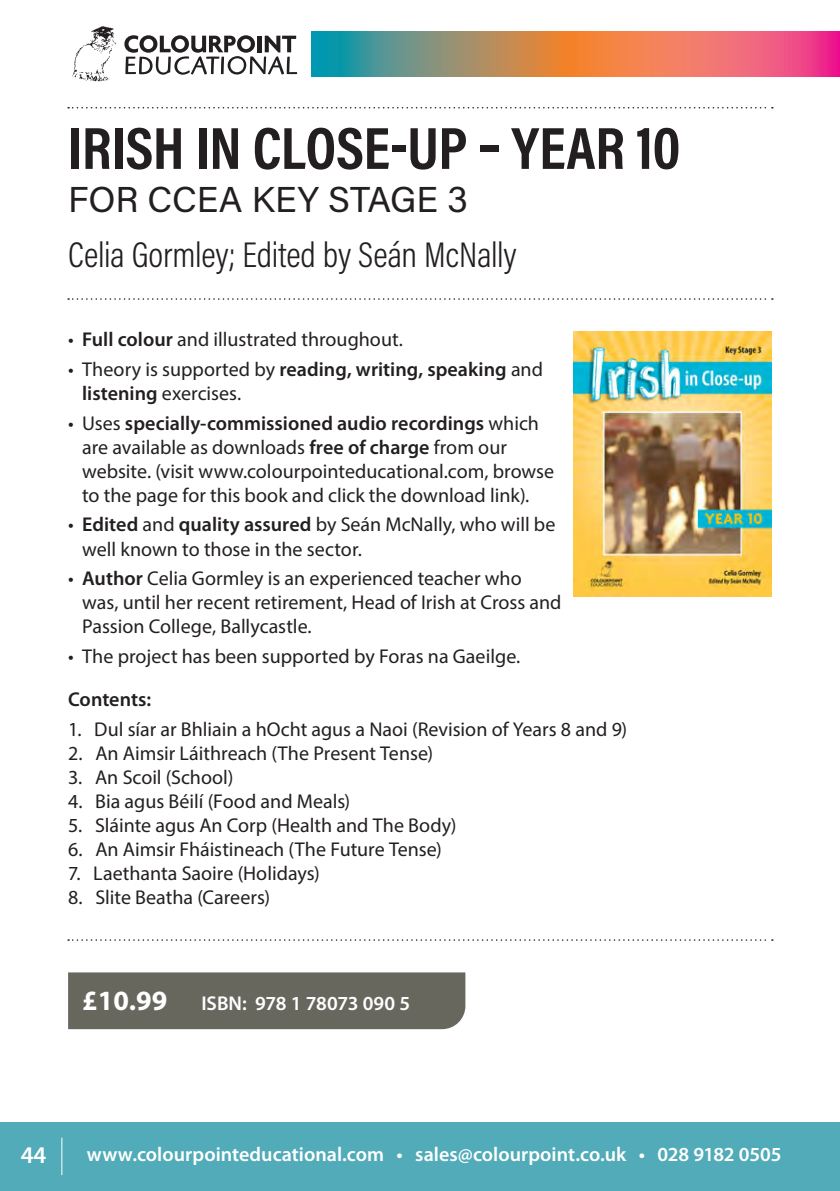
<style>
.page{position:relative;width:840px;height:1191px;background:#fff}
.page>*{position:absolute;margin:0;border:0;box-sizing:border-box;transform-origin:0 0}
.t1{font:700 60px "Acumin Pro Cond";letter-spacing:-.005em;color:#231f20}
.Box_Body{font:300 36px "Acumin Pro Cond";letter-spacing:-.005em;color:#231f20}
.t2{font:36px "Acumin Pro";color:#231f20}
.t3{font:600 24px "Myriad Pro";color:#fff}
.Panel_bullets{font:20px/24px "Myriad Pro";color:#231f20}
.t4{font:600 20px "Myriad Pro";color:#fff}
.Panel_bullets-2{font:600 20px "Myriad Pro";letter-spacing:-.005em;color:#231f20}
.s1{font-weight:600}
.s2{font-weight:700;font-size:28px}
</style>
<div class="page">
<svg style="left:124px;top:35px;width:173px;height:40px"></svg>
<img style="left:72px;top:26px;width:45px;height:56px">
<svg style="left:68px;top:107px;width:704px;height:1px"></svg>
<svg style="left:68px;top:298px;width:704px;height:2px"></svg>
<div style="left:0;top:1123px;width:839px;height:68px;background:#52abb8"></div>
<hr style="left:61px;top:1137px;width:1px;height:38px;background:#fff">
<svg style="left:311px;top:31px;width:528px;height:45px;background:#bb7d6e"></svg>
<div style="left:68px;top:972px;width:397px;height:57px;background:#67675e"></div>
<svg style="left:68px;top:939px;width:704px;height:1px"></svg>
<img style="left:573px;top:331px;width:198px;height:265px">
<p class="t1" style="left:68px;top:109px;width:613px">IRISH IN CLOSE-UP – YEAR 10</p>
<p class="t2" style="left:68px;top:175px;width:401px">FOR CCEA KEY STAGE 3</p>
<p class="Box_Body" style="left:68px;top:231px;width:450px">Celia Gormley; Edited by Seán McNally</p>
<p class="Panel_bullets" style="left:68px;top:327px;width:336px">• <span class="s1">Full colour</span> and illustrated throughout.</p>
<p class="Panel_bullets" style="left:82px;top:357px;width:462px;text-indent:-14px">• Theory is supported by <span class="s1">reading, writing, speaking</span> and <span class="s1">listening</span> exercises.</p>
<p class="Panel_bullets" style="left:82px;top:411px;width:473px;text-indent:-14px">• Uses <span class="s1">specially-commissioned audio recordings</span> which are available as downloads <span class="s1">free of charge</span> from our website. (visit www.colourpointeducational.com, browse to the page for this book and click the download link).</p>
<p class="Panel_bullets" style="left:82px;top:512px;width:474px;text-indent:-14px">• <span class="s1">Edited</span> and <span class="s1">quality assured</span> by Seán McNally, who will be well known to those in the sector.</p>
<p class="Panel_bullets" style="left:82px;top:566px;width:480px;text-indent:-14px">• <span class="s1">Author</span> Celia Gormley is an experienced teacher who was, until her recent retirement, Head of Irish at Cross and<br>Passion College, Ballycastle.</p>
<p class="Panel_bullets" style="left:68px;top:644px;width:453px">• The project has been supported by Foras na Gaeilge.</p>
<p class="Panel_bullets-2" style="left:68px;top:687px;width:85px">Contents:</p>
<p class="Panel_bullets" style="left:68px;top:717px;width:560px">1. Dul síar ar Bhliain a hOcht agus a Naoi (Revision of Years 8 and 9)</p>
<p class="Panel_bullets" style="left:68px;top:741px;width:366px">2. An Aimsir Láithreach (The Present Tense)</p>
<p class="Panel_bullets" style="left:68px;top:765px;width:167px">3. An Scoil (School)</p>
<p class="Panel_bullets" style="left:68px;top:789px;width:283px">4. Bia agus Béilí (Food and Meals)</p>
<p class="Panel_bullets" style="left:68px;top:813px;width:390px">5. Sláinte agus An Corp (Health and The Body)</p>
<p class="Panel_bullets" style="left:68px;top:837px;width:375px">6. An Aimsir Fháistineach (The Future Tense)</p>
<p class="Panel_bullets" style="left:68px;top:861px;width:253px">7. Laethanta Saoire (Holidays)</p>
<p class="Panel_bullets" style="left:68px;top:885px;width:203px">8. Slite Beatha (Careers)</p>
<p class="t4" style="left:82px;top:990px;width:329px"><span class="s2">£10.99</span> ISBN: 978 1 78073 090 5</p>
<p class="t3" style="left:21px;top:1140px;width:27px">44</p>
<p class="t4" style="left:87px;top:1141px;width:695px">www.colourpointeducational.com • sales@colourpoint.co.uk • 028 9182 0505</p>
</div>
